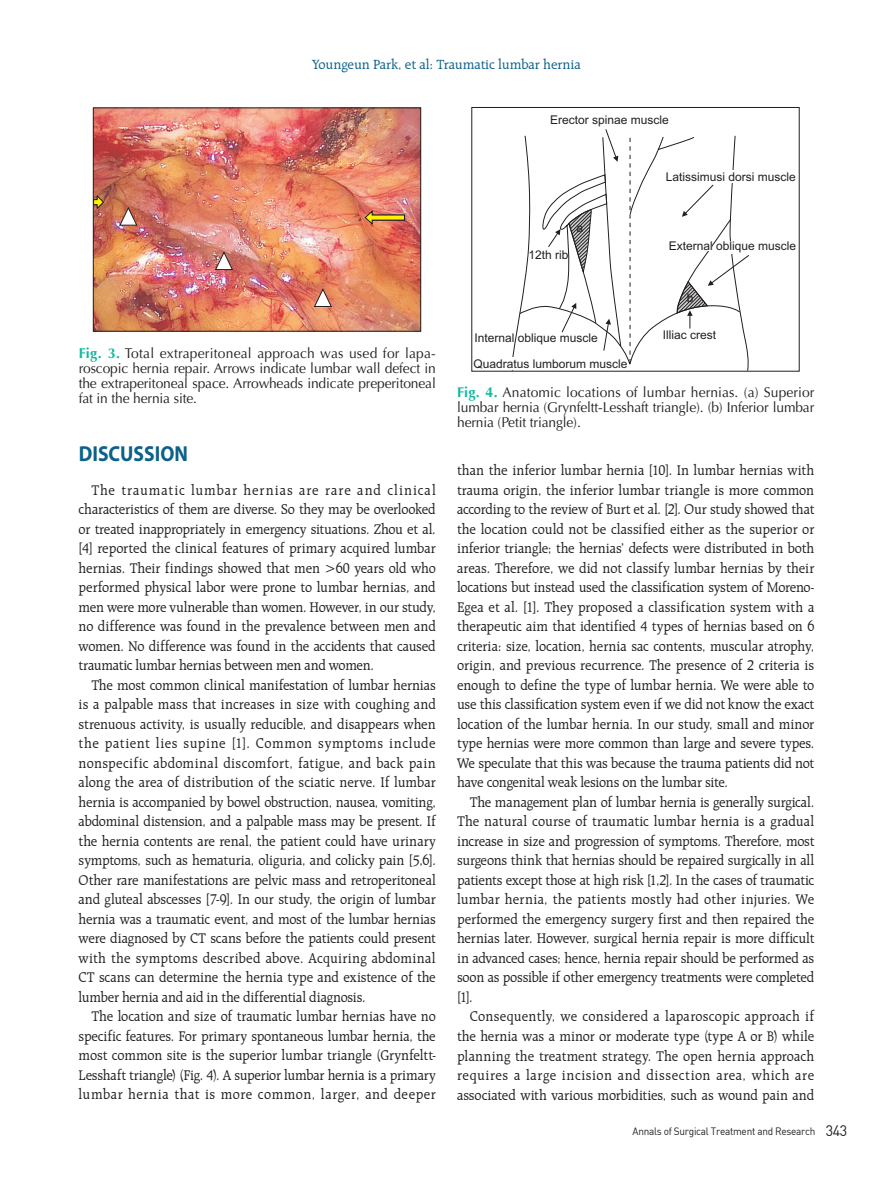
<style>
.page{position:relative;width:893px;height:1191px;background:#fff}
.page>*{position:absolute;margin:0;border:0;box-sizing:border-box;transform-origin:0 0}
.t1{font:700 21.75px "Myriad Pro";color:#0b6189;scale:.9 1}
.t2{font:15px/19.5px "Raleigh BT";letter-spacing:-.015em;color:#231f20;text-align:justify;scale:.94 1}
.t3{font:14.25px/15px "Optima LT Std";letter-spacing:-.01em;color:#231f20;text-align:justify}
.t4{font:14.25px "Raleigh BT";letter-spacing:-.01em;color:#0b6189}
.t5{font:12px "Arial";color:#231f20}
.t6{font:10.5px "Dinreg";letter-spacing:-.025em;color:#231f20;scale:.95 1}
.s1{font-weight:700;color:#11b9a0}
.s2{font-size:15px}
</style>
<div class="page">
<img style="left:95px;top:110px;width:324px;height:219px">
<div style="left:93px;top:108px;width:328px;height:223px;border:1px solid #231f20"></div>
<svg style="left:93px;top:194px;width:12px;height:16px"></svg>
<svg style="left:119px;top:207px;width:19px;height:19px"></svg>
<svg style="left:214px;top:251px;width:20px;height:19px"></svg>
<svg style="left:313px;top:288px;width:20px;height:19px"></svg>
<svg style="left:364px;top:209px;width:41px;height:17px"></svg>
<div style="left:471px;top:107px;width:328px;height:264px;border:1px solid #231f20"></div>
<svg style="left:511px;top:135px;width:240px;height:236px"></svg>
<svg style="left:519px;top:136px;width:222px;height:233px"></svg>
<svg style="left:682px;top:184px;width:32px;height:33px"></svg>
<svg style="left:677px;top:254px;width:73px;height:74px"></svg>
<svg style="left:542px;top:129px;width:76px;height:222px"></svg>
<div style="left:726px;top:241px;width:9px;height:12px;background:#fff"></div>
<div style="left:707px;top:239px;width:5px;height:12px;background:#fff"></div>
<div style="left:730px;top:171px;width:5px;height:12px;background:#fff"></div>
<div style="left:507px;top:357px;width:10px;height:12px;background:#fff"></div>
<p class="t4" style="left:312px;top:56px;width:270px">Youngeun Park, et al: Traumatic lumbar hernia</p>
<p class="t5" style="left:550px;top:116px;width:120px">Erector spinae muscle</p>
<p class="t3" style="left:79px;top:345px;width:359px"><span class="s1">Fig. 3.</span> Total extraperitoneal approach was used for lapa&shy;roscopic hernia repair. Arrows indicate lumbar wall defect in the extraperitoneal space. Arrowheads indicate preperitoneal fat in the hernia site.</p>
<h1 class="t1" style="left:79px;top:440px;width:123px">DISCUSSION</h1>
<p class="t2" style="left:79px;top:480px;width:382px;text-indent:13px">The traumatic lumbar hernias are rare and clinical characteristics of them are diverse. So they may be overlooked or treated inappropriately in emergency situations. Zhou et al. [4] reported the clinical features of primary acquired lumbar hernias. Their findings showed that men &gt;60 years old who performed physical labor were prone to lumbar hernias, and men were more vulnerable than women. However, in our study, no difference was found in the prevalence between men and women. No difference was found in the accidents that caused traumatic lumbar hernias between men and women.</p>
<p class="t2" style="left:79px;top:675px;width:382px;text-indent:13px">The most common clinical manifestation of lumbar hernias is a palpable mass that increases in size with coughing and strenuous activity, is usually reducible, and disappears when the patient lies supine [1]. Common symptoms include nonspecific abdominal discomfort, fatigue, and back pain along the area of distribution of the sciatic nerve. If lumbar hernia is accompanied by bowel obstruction, nausea, vomiting, abdominal distension, and a palpable mass may be present. If the hernia contents are renal, the patient could have urinary symptoms, such as hematuria, oliguria, and colicky pain [5,6].<br>Other rare manifestations are pelvic mass and retroperitoneal and gluteal abscesses [7-9]. In our study, the origin of lumbar hernia was a traumatic event, and most of the lumbar hernias were diagnosed by CT scans before the patients could present with the symptoms described above. Acquiring abdominal CT scans can determine the hernia type and existence of the lumber hernia and aid in the differential diagnosis.</p>
<p class="t2" style="left:79px;top:1006px;width:382px;text-indent:13px">The location and size of traumatic lumbar hernias have no specific features. For primary spontaneous lumbar hernia, the most common site is the superior lumbar triangle (Grynfeltt-Lesshaft triangle) (Fig. 4). A superior lumbar hernia is a primary lumbar hernia that is more common, larger, and deeper</p>
<p class="t5" style="left:529px;top:250px;width:42px">12th rib</p>
<p class="t5" style="left:576px;top:223px;width:8px">a</p>
<p class="t5" style="left:474px;top:334px;width:125px">Internal oblique muscle</p>
<p class="t5" style="left:666px;top:172px;width:132px">Latissimusi dorsi muscle</p>
<p class="t5" style="left:669px;top:242px;width:129px">External oblique muscle</p>
<p class="t5" style="left:687px;top:293px;width:8px">b</p>
<p class="t5" style="left:663px;top:330px;width:55px">Illiac crest</p>
<p class="t5" style="left:474px;top:359px;width:156px">Quadratus lumborum muscle</p>
<p class="t3" style="left:457px;top:384px;width:359px"><span class="s1">Fig. 4.</span> Anatomic locations of lumbar hernias. (a) Superior lumbar hernia (Grynfeltt-Lesshaft triangle). (b) Inferior lumbar hernia (Petit triangle).</p>
<p class="t2" style="left:457px;top:460px;width:382px">than the inferior lumbar hernia [10]. In lumbar hernias with trauma origin, the inferior lumbar triangle is more common according to the review of Burt et al. [2]. Our study showed that the location could not be classified either as the superior or inferior triangle; the hernias’ defects were distributed in both areas. Therefore, we did not classify lumbar hernias by their locations but instead used the classification system of Moreno-Egea et al. [1]. They proposed a classification system with a therapeutic aim that identified 4 types of hernias based on 6 criteria: size, location, hernia sac contents, muscular atrophy, origin, and previous recurrence. The presence of 2 criteria is enough to define the type of lumbar hernia. We were able to use this classification system even if we did not know the exact location of the lumbar hernia. In our study, small and minor type hernias were more common than large and severe types.<br>We speculate that this was because the trauma patients did not have congenital weak lesions on the lumbar site.</p>
<p class="t2" style="left:457px;top:792px;width:382px;text-indent:13px">The management plan of lumbar hernia is generally surgical.<br>The natural course of traumatic lumbar hernia is a gradual increase in size and progression of symptoms. Therefore, most surgeons think that hernias should be repaired surgically in all patients except those at high risk [1,2]. In the cases of traumatic lumbar hernia, the patients mostly had other injuries. We performed the emergency surgery first and then repaired the hernias later. However, surgical hernia repair is more difficult in advanced cases; hence, hernia repair should be performed as soon as possible if other emergency treatments were completed [1].</p>
<p class="t2" style="left:457px;top:1006px;width:382px;text-indent:13px">Consequently, we considered a laparoscopic approach if the hernia was a minor or moderate type (type A or B) while planning the treatment strategy. The open hernia approach requires a large incision and dissection area, which are associated with various morbidities, such as wound pain and</p>
<p class="t6" style="left:633px;top:1124px;width:228px">Annals of Surgical Treatment and Research <span class="s2">343</span></p>
</div>
